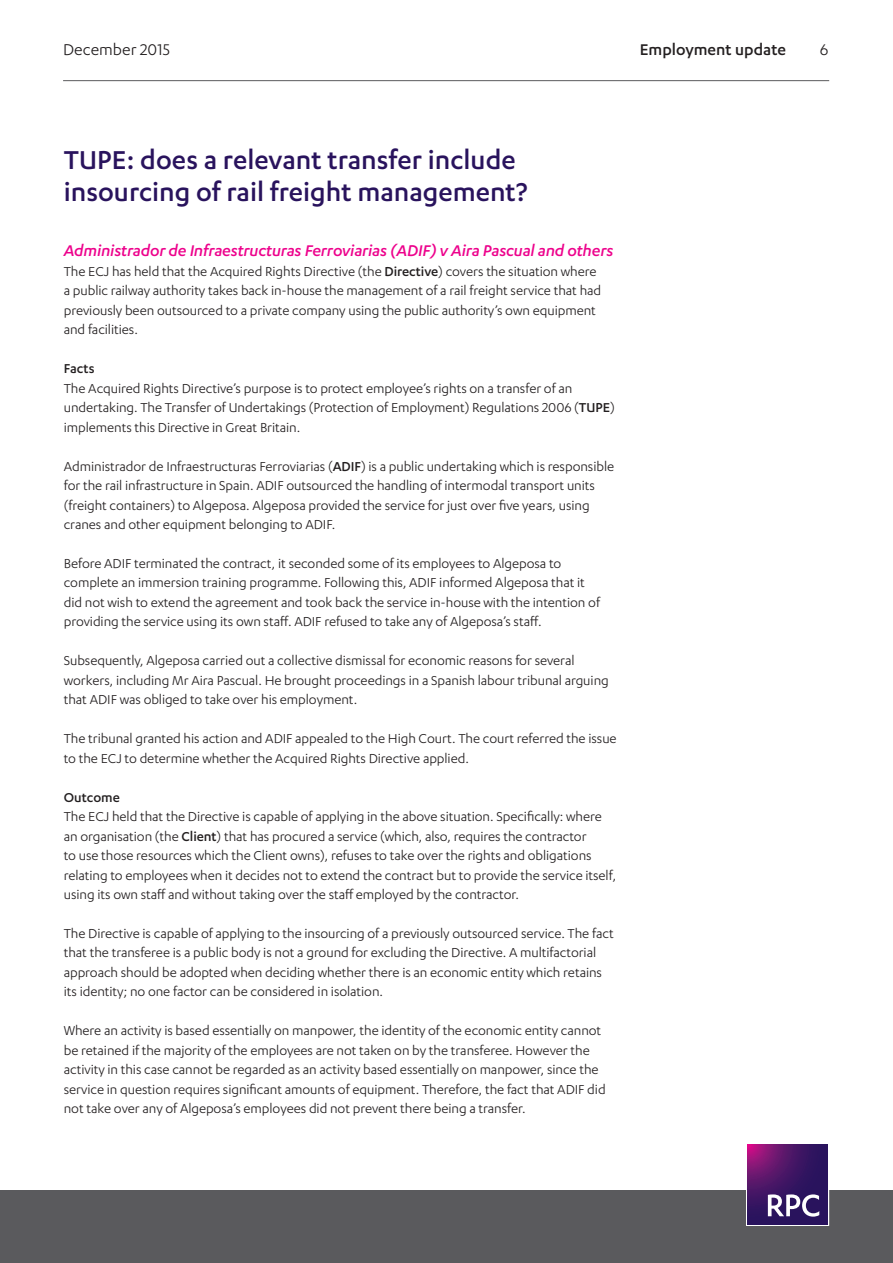
<style>
.page{position:relative;width:893px;height:1263px;background:#fff}
.page>*{position:absolute;margin:0;border:0;box-sizing:border-box;transform-origin:0 0}
.Heading_1{font:500 30px/31.5px "Karbon";color:#29135d}
.Heading_2__pink{font:italic 500 18px "Karbon";letter-spacing:-.01em;color:#ed028c}
.t1{font:500 18px "Karbon";color:#231f20}
.t2{font:18px "Karbon";color:#231f20}
.Body{font:15px/19.5px "Karbon";letter-spacing:-.005em;color:#231f20}
.Heading_3{font:500 15px "Karbon";color:#231f20}
.s1{font-weight:500}
</style>
<div class="page">
<hr style="left:63px;top:80px;width:766px;height:1px;background:#5a5a5d">
<div style="left:0;top:1191px;width:893px;height:72px;background:#5a5a5d"></div>
<div style="left:746px;top:1143px;width:83px;height:83px;border:1px solid #fff"></div>
<svg style="left:748px;top:1144px;width:80px;height:80px;background:#461565"></svg>
<svg style="left:768px;top:1194px;width:51px;height:22px"></svg>
<p class="t2" style="left:63px;top:39px;width:109px">December 2015</p>
<p class="t1" style="left:640px;top:39px;width:148px">Employment update</p>
<p class="t2" style="left:820px;top:39px;width:10px">6</p>
<p class="Heading_1" style="left:64px;top:143px;width:465px">TUPE: does a relevant transfer include insourcing of rail freight management?</p>
<p class="Heading_2__pink" style="left:64px;top:241px;width:551px">Administrador de Infraestructuras Ferroviarias (ADIF) v Aira Pascual and others</p>
<p class="Body" style="left:64px;top:261px;width:539px">The ECJ has held that the Acquired Rights Directive (the <span class="s1">Directive</span>) covers the situation where a public railway authority takes back in-house the management of a rail freight service that had previously been outsourced to a private company using the public authority’s own equipment and facilities.</p>
<p class="Heading_3" style="left:64px;top:360px;width:32px">Facts</p>
<p class="Body" style="left:64px;top:378px;width:552px">The Acquired Rights Directive’s purpose is to protect employee’s rights on a transfer of an undertaking. The Transfer of Undertakings (Protection of Employment) Regulations 2006 (<span class="s1">TUPE</span>) implements this Directive in Great Britain.</p>
<p class="Body" style="left:64px;top:456px;width:552px">Administrador de Infraestructuras Ferroviarias (<span class="s1">ADIF</span>) is a public undertaking which is responsible for the rail infrastructure in Spain. ADIF outsourced the handling of intermodal transport units (freight containers) to Algeposa. Algeposa provided the service for just over five years, using cranes and other equipment belonging to ADIF.</p>
<p class="Body" style="left:64px;top:553px;width:538px">Before ADIF terminated the contract, it seconded some of its employees to Algeposa to complete an immersion training programme. Following this, ADIF informed Algeposa that it did not wish to extend the agreement and took back the service in-house with the intention of providing the service using its own staff. ADIF refused to take any of Algeposa’s staff.</p>
<p class="Body" style="left:64px;top:651px;width:546px">Subsequently, Algeposa carried out a collective dismissal for economic reasons for several workers, including Mr Aira Pascual. He brought proceedings in a Spanish labour tribunal arguing that ADIF was obliged to take over his employment.</p>
<p class="Body" style="left:64px;top:728px;width:554px">The tribunal granted his action and ADIF appealed to the High Court. The court referred the issue to the ECJ to determine whether the Acquired Rights Directive applied.</p>
<p class="Heading_3" style="left:64px;top:788px;width:58px">Outcome</p>
<p class="Body" style="left:64px;top:806px;width:554px">The ECJ held that the Directive is capable of applying in the above situation. Specifically: where an organisation (the <span class="s1">Client</span>) that has procured a service (which, also, requires the contractor<br>to use those resources which the Client owns), refuses to take over the rights and obligations relating to employees when it decides not to extend the contract but to provide the service itself, using its own staff and without taking over the staff employed by the contractor.</p>
<p class="Body" style="left:64px;top:923px;width:551px">The Directive is capable of applying to the insourcing of a previously outsourced service. The fact that the transferee is a public body is not a ground for excluding the Directive. A multifactorial approach should be adopted when deciding whether there is an economic entity which retains its identity; no one factor can be considered in isolation.</p>
<p class="Body" style="left:64px;top:1020px;width:543px">Where an activity is based essentially on manpower, the identity of the economic entity cannot be retained if the majority of the employees are not taken on by the transferee. However the activity in this case cannot be regarded as an activity based essentially on manpower, since the service in question requires significant amounts of equipment. Therefore, the fact that ADIF did not take over any of Algeposa’s employees did not prevent there being a transfer.</p>
</div>
